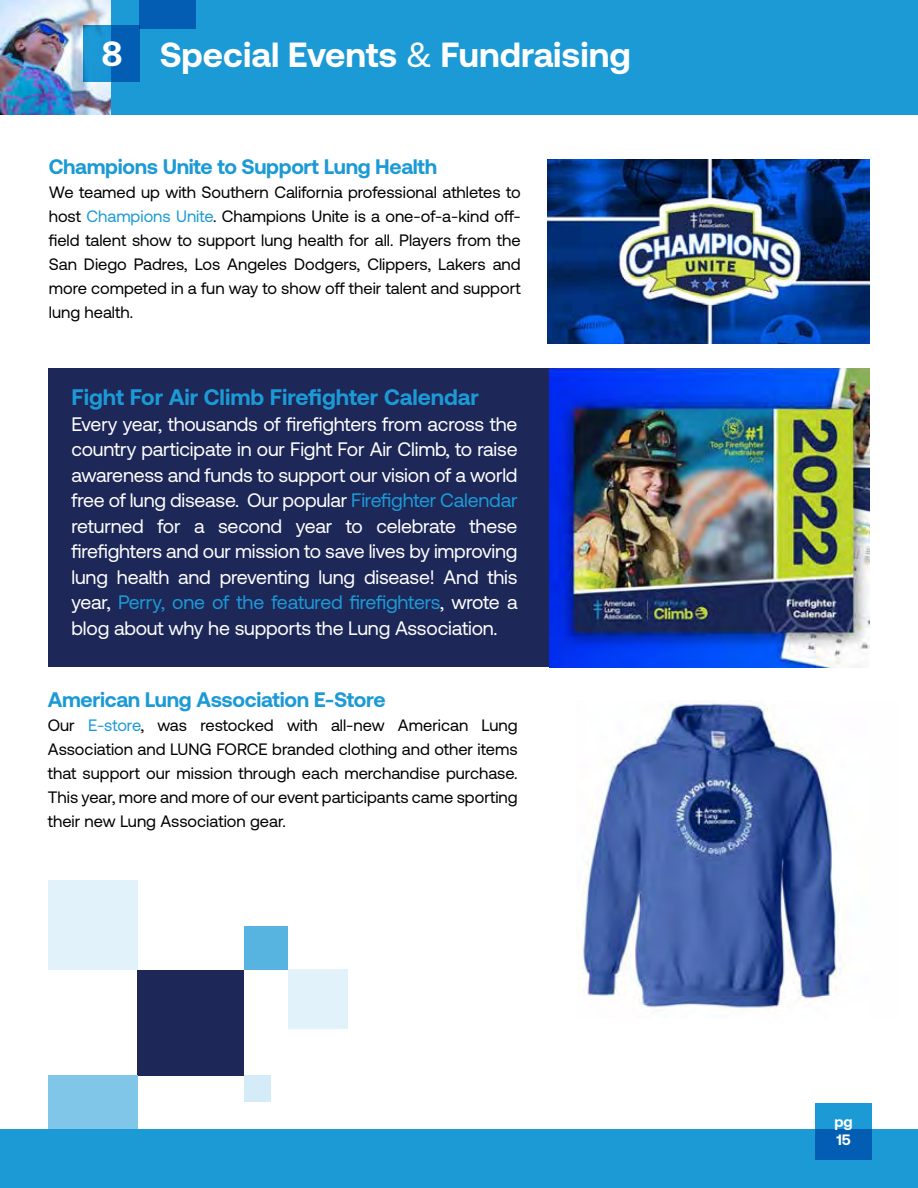
<style>
.page{position:relative;width:918px;height:1188px;background:#fff}
.page>*{position:absolute;margin:0;border:0;box-sizing:border-box;transform-origin:0 0}
.t1{font:700 34.95px "Aeonik";color:#fff}
.t2{font:700 22.5px "Aeonik";color:#1c9ad6}
.t3{font:700 21px "Aeonik";letter-spacing:-.015em;color:#1c9ad6}
.t4{font:19.5px/25.5px "Aeonik";letter-spacing:-.01em;color:#fff;text-align:justify}
.t5{font:16.5px/24px "Aeonik";color:#000;text-align:justify}
.t6{font:700 15px/18px "Aeonik";color:#fff}
.s1{font-weight:400}
.s2{color:#1c9ad6}
</style>
<div class="page">
<div style="left:0;top:1129px;width:918px;height:59px;background:#1c9ad6"></div>
<svg style="left:815px;top:1103px;width:56px;height:57px;background:#0e78c2"></svg>
<img style="left:0;top:0;width:111px;height:115px">
<div style="left:111px;top:0;width:807px;height:115px;background:#1c9ad6"></div>
<svg style="left:83px;top:25px;width:57px;height:56px;background:#0e78c2"></svg>
<div style="left:140px;top:0;width:56px;height:28px;background:#035db3"></div>
<img style="left:548px;top:159px;width:321px;height:184px">
<div style="left:48px;top:369px;width:501px;height:298px;background:#1d2758"></div>
<img style="left:549px;top:369px;width:320px;height:298px">
<img style="left:577px;top:701px;width:273px;height:310px">
<div style="left:137px;top:970px;width:107px;height:106px;background:#1d2758"></div>
<div style="left:48px;top:1076px;width:89px;height:53px;background:#80c6e8"></div>
<div style="left:48px;top:881px;width:89px;height:89px;background:#e1f2fa"></div>
<div style="left:244px;top:926px;width:44px;height:44px;background:#57b4e1"></div>
<div style="left:244px;top:1076px;width:27px;height:26px;background:#d4ecf7"></div>
<div style="left:288px;top:970px;width:59px;height:59px;background:#e1f2fa"></div>
<h1 class="t1" style="left:101px;top:34px;width:531px">8 Special Events <span class="s1">&amp;</span> Fundraising</h1>
<p class="t3" style="left:49px;top:154px;width:390px">Champions Unite to Support Lung Health</p>
<p class="t5" style="left:49px;top:180px;width:473px">We teamed up with Southern California professional athletes to host <span class="s2">Champions Unite</span>. Champions Unite is a one-of-a-kind off&shy;field talent show to support lung health for all. Players from the San Diego Padres, Los Angeles Dodgers, Clippers, Lakers and more competed in a fun way to show off their talent and support lung health.</p>
<h2 class="t2" style="left:72px;top:385px;width:409px">Fight For Air Climb Firefighter Calendar</h2>
<p class="t4" style="left:72px;top:411px;width:448px">Every year, thousands of firefighters from across the country participate in our Fight For Air Climb, to raise awareness and funds to support our vision of a world free of lung disease. Our popular <span class="s2">Firefighter Calendar </span>returned for a second year to celebrate these firefighters and our mission to save lives by improving lung health and preventing lung disease! And this year, <span class="s2">Perry, one of the featured firefighters</span>, wrote a blog about why he supports the Lung Association.</p>
<p class="t3" style="left:48px;top:688px;width:339px">American Lung Association E-Store</p>
<p class="t5" style="left:48px;top:713px;width:471px">Our <span class="s2">E-store</span>, was restocked with all-new American Lung Association and LUNG FORCE branded clothing and other items that support our mission through each merchandise purchase.<br>This year, more and more of our event participants came sporting their new Lung Association gear.</p>
<p class="t6" style="left:834px;top:1112px;width:20px">pg<br>15</p>
</div>
